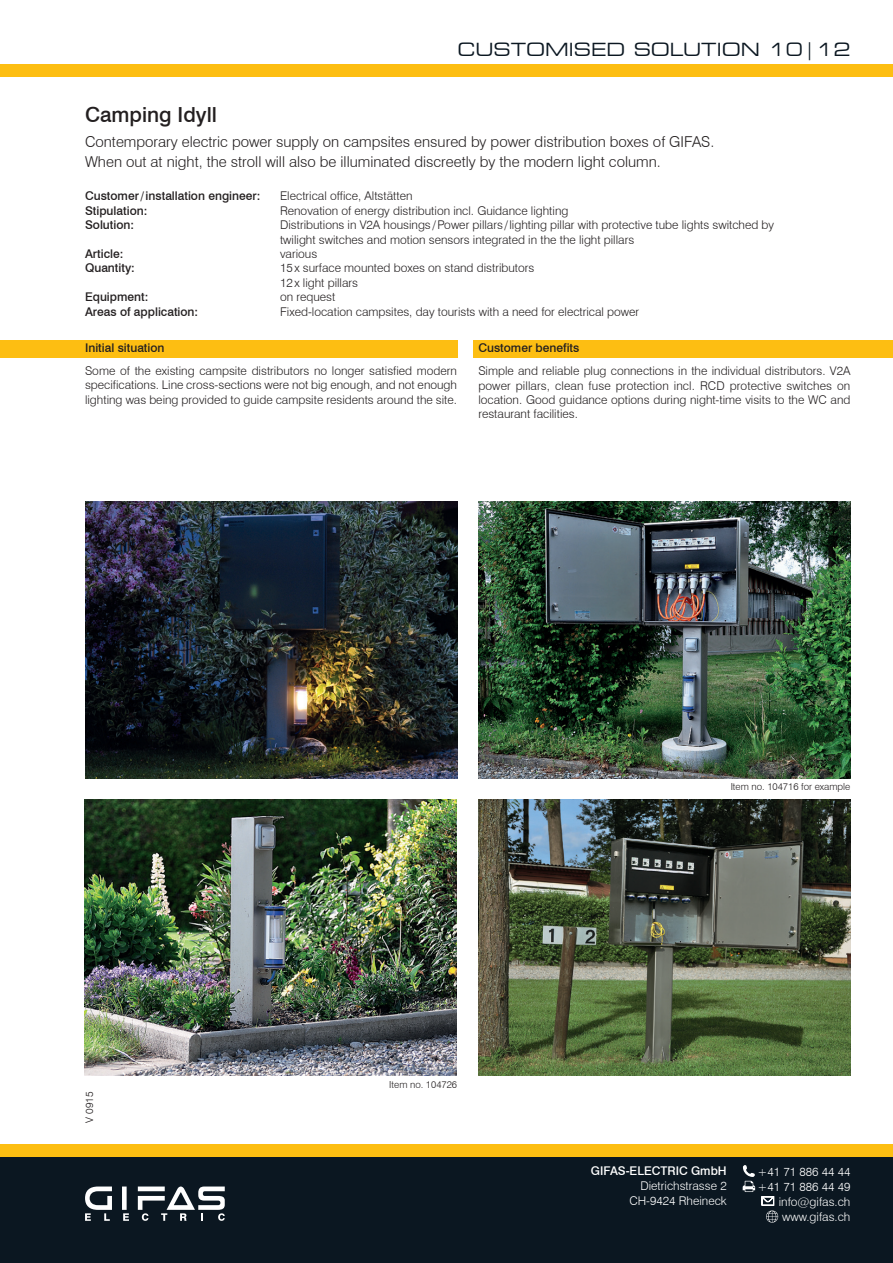
<style>
.page{position:relative;width:893px;height:1263px;background:#fff}
.page>*{position:absolute;margin:0;border:0;box-sizing:border-box;transform-origin:0 0}
.t1{font:500 20.85px "Swiss 721 BT";color:#231f20}
.t2{font:expanded 18px "Square 721 BT";color:#0b1721}
.t3{font:300 15px/19.5px "Swiss 721 BT";color:#231f20}
.Fliesstext_11_fett_E{font:300 12px/14.4px "Swiss 721 BT";color:#231f20;text-align:justify}
.Aufzählung{font:500 12px "Swiss 721 BT";color:#231f20}
.t4{font:300 12px/15px "Swiss 721 BT";color:#fff;text-align:right}
.t5{font:500 12px "Swiss 721 BT";color:#fff}
.t6{font:300 10.5px "Swiss 721 BT";color:#231f20}
.t7{font:300 9.75px "Swiss 721 BT";color:#231f20}
</style>
<div class="page">
<div style="left:0;top:1157px;width:893px;height:106px;background:#0b1721"></div>
<div style="left:0;top:1144px;width:893px;height:13px;background:#fdbe12"></div>
<div style="left:0;top:64px;width:893px;height:13px;background:#fdbe12"></div>
<div style="left:122px;top:1186px;width:5px;height:24px;background:#fff"></div>
<svg style="left:85px;top:1186px;width:27px;height:35px"></svg>
<svg style="left:123px;top:1213px;width:6px;height:8px"></svg>
<svg style="left:138px;top:1186px;width:87px;height:35px"></svg>
<svg style="left:743px;top:1165px;width:12px;height:27px"></svg>
<svg style="left:762px;top:1196px;width:16px;height:26px"></svg>
<img style="left:85px;top:799px;width:372px;height:277px">
<img style="left:478px;top:799px;width:372px;height:277px">
<img style="left:85px;top:502px;width:372px;height:276px">
<img style="left:478px;top:502px;width:372px;height:276px">
<div style="left:0;top:340px;width:457px;height:17px;background:#fdbe12"></div>
<div style="left:473px;top:340px;width:420px;height:17px;background:#fdbe12"></div>
<p class="t1" style="left:85px;top:102px;width:133px">Camping Idyll</p>
<h2 class="t2" style="left:457px;top:39px;width:394px">CUSTOMISED SOLUTION 10|12</h2>
<p class="t3" style="left:85px;top:132px;width:631px">Contemporary electric power supply on campsites ensured by power distribution boxes of GIFAS.<br>When out at night, the stroll will also be illuminated discreetly by the modern light column.</p>
<p class="Aufzählung" style="left:85px;top:189px;width:177px">Customer/installation engineer:</p>
<p class="Fliesstext_11_fett_E" style="left:280px;top:189px;width:134px">Electrical office, Altstätten</p>
<p class="Aufzählung" style="left:85px;top:203px;width:64px">Stipulation:</p>
<p class="Fliesstext_11_fett_E" style="left:280px;top:203px;width:290px">Renovation of energy distribution incl. Guidance lighting</p>
<p class="Aufzählung" style="left:85px;top:218px;width:51px">Solution:</p>
<p class="Fliesstext_11_fett_E" style="left:280px;top:218px;width:496px">Distributions in V2A housings /Power pillars /lighting pillar with protective tube lights switched by twilight switches and motion sensors integrated in the the light pillars</p>
<p class="Aufzählung" style="left:85px;top:247px;width:40px">Article:</p>
<p class="Fliesstext_11_fett_E" style="left:280px;top:246px;width:39px">various</p>
<p class="Aufzählung" style="left:85px;top:261px;width:51px">Quantity:</p>
<p class="Fliesstext_11_fett_E" style="left:280px;top:261px;width:256px">15x surface mounted boxes on stand distributors</p>
<p class="Fliesstext_11_fett_E" style="left:280px;top:275px;width:80px">12x light pillars</p>
<p class="Aufzählung" style="left:85px;top:290px;width:65px">Equipment:</p>
<p class="Fliesstext_11_fett_E" style="left:280px;top:290px;width:57px">on request</p>
<p class="Aufzählung" style="left:85px;top:304px;width:115px">Areas of application:</p>
<p class="Fliesstext_11_fett_E" style="left:280px;top:304px;width:361px">Fixed-location campsites, day tourists with a need for electrical power</p>
<p class="Aufzählung" style="left:85px;top:341px;width:81px">Initial situation</p>
<p class="Fliesstext_11_fett_E" style="left:85px;top:363px;width:374px">Some of the existing campsite distributors no longer satisfied modern specifications. Line cross-sections were not big enough, and not enough lighting was being provided to guide campsite residents around the site.</p>
<p class="Aufzählung" style="left:478px;top:341px;width:103px">Customer benefits</p>
<p class="Fliesstext_11_fett_E" style="left:478px;top:364px;width:374px">Simple and reliable plug connections in the individual distributors. V2A power pillars, clean fuse protection incl. RCD protective switches on location. Good guidance options during night-time visits to the WC and restaurant facilities.</p>
<p class="t6" style="left:83px;top:1123px;width:33px;rotate:-90deg">V 0915</p>
<p class="t7" style="left:389px;top:1078px;width:69px">Item no. 104726</p>
<p class="t7" style="left:731px;top:780px;width:121px">Item no. 104716 for example</p>
<p class="t5" style="left:591px;top:1164px;width:137px">GIFAS-ELECTRIC GmbH</p>
<p class="t4" style="left:629px;top:1178px;width:99px">Dietrichstrasse 2<br>CH-9424 Rheineck</p>
<p class="t4" style="left:757px;top:1164px;width:95px">+41 71 886 44 44 +41 71 886 44 49 info@gifas.ch www.gifas.ch</p>
</div>
